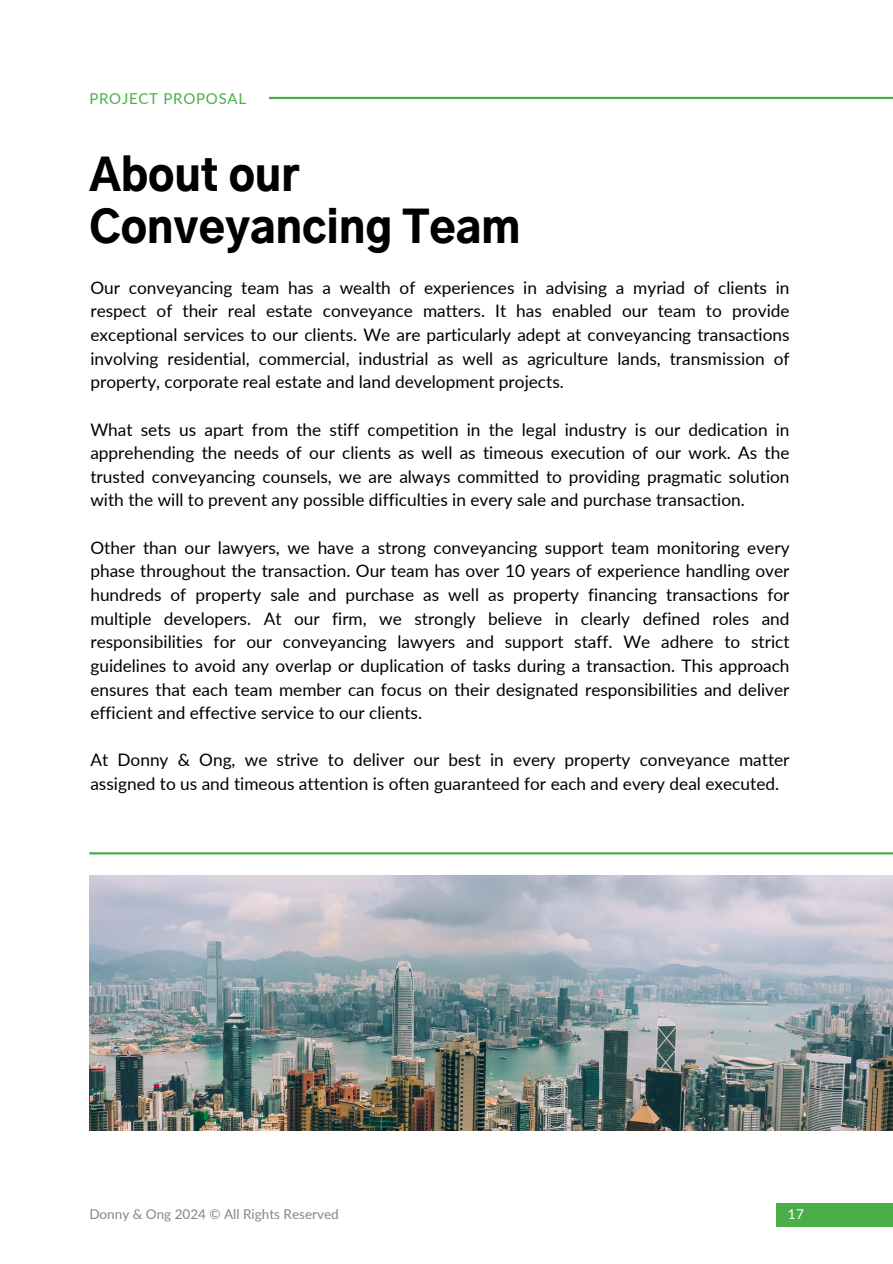
<style>
.page{position:relative;width:893px;height:1264px;background:#fff}
.page>*{position:absolute;margin:0;border:0;box-sizing:border-box;transform-origin:0 0}
.t1{font:900 43.2px "Gothic A1";color:#000}
.t2{font:17.25px/23.7px "Lato";color:#000;text-align:justify}
.t3{font:15px "Lato";letter-spacing:.05em;color:#4aaf48}
.t4{font:13.5px "Lato";color:#868686}
.t5{font:13.5px "Lato";color:#fff}
</style>
<div class="page">
<hr style="left:269px;top:97px;width:623px;height:2px;background:#4aaf48">
<div style="left:776px;top:1202px;width:116px;height:24px;background:#4aaf48"></div>
<hr style="left:89px;top:852px;width:803px;height:2px;background:#4aaf48">
<img style="left:89px;top:875px;width:803px;height:255px">
<p class="t3" style="left:89px;top:89px;width:158px">PROJECT PROPOSAL</p>
<p class="t1" style="left:89px;top:157px;width:211px">About our</p>
<p class="t1" style="left:89px;top:209px;width:432px">Conveyancing Team</p>
<p class="t2" style="left:90px;top:275px;width:700px">Our conveyancing team has a wealth of experiences in advising a myriad of clients in respect of their real estate conveyance matters. It has enabled our team to provide exceptional services to our clients. We are particularly adept at conveyancing transactions involving residential, commercial, industrial as well as agriculture lands, transmission of property, corporate real estate and land development projects.</p>
<p class="t2" style="left:90px;top:417px;width:700px">What sets us apart from the stiff competition in the legal industry is our dedication in apprehending the needs of our clients as well as timeous execution of our work. As the trusted conveyancing counsels, we are always committed to providing pragmatic solution with the will to prevent any possible difficulties in every sale and purchase transaction.</p>
<p class="t2" style="left:90px;top:535px;width:700px">Other than our lawyers, we have a strong conveyancing support team monitoring every phase throughout the transaction. Our team has over 10 years of experience handling over hundreds of property sale and purchase as well as property financing transactions for multiple developers. At our firm, we strongly believe in clearly defined roles and responsibilities for our conveyancing lawyers and support staff. We adhere to strict guidelines to avoid any overlap or duplication of tasks during a transaction. This approach ensures that each team member can focus on their designated responsibilities and deliver efficient and effective service to our clients.</p>
<p class="t2" style="left:90px;top:748px;width:700px">At Donny &amp; Ong, we strive to deliver our best in every property conveyance matter assigned to us and timeous attention is often guaranteed for each and every deal executed.</p>
<p class="t4" style="left:89px;top:1205px;width:251px">Donny &amp; Ong 2024 © All Rights Reserved</p>
<p class="t5" style="left:787px;top:1205px;width:18px">17</p>
</div>
